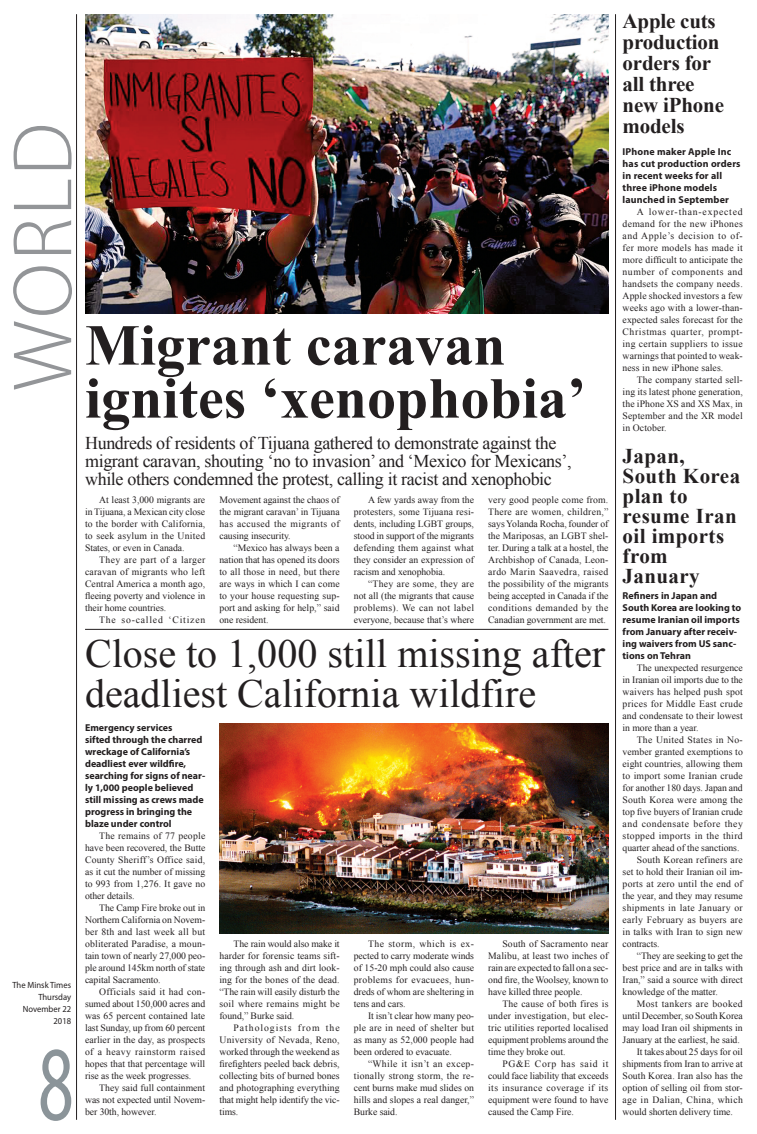
<style>
.page{position:relative;width:757px;height:1134px;background:#fff}
.page>*{position:absolute;margin:0;border:0;box-sizing:border-box;transform-origin:0 0}
.t1{font:semi-condensed 106.8px "Myriad Pro";color:#8b9499;scale:.71 1}
.t2{font:300 semi-condensed 84.8px "Myriad Pro";letter-spacing:.02em;color:#939598;scale:1.09 1}
.ZAGOLOVOK_-_bold{font:700 58px/53px "Times New Roman";color:#231f20}
.ZAGOLOVOK_-_reg{font:40px/40px "Times New Roman";color:#231f20}
.kolonka{font:700 21px/20px "Times New Roman";letter-spacing:.02em;color:#231f20}
.kolonka-2{font:700 21px/21px "Times New Roman";letter-spacing:-.005em;color:#231f20}
.PODZAGOLOVOK{font:18px/18px "Times New Roman";letter-spacing:-.02em;color:#231f20}
.kolonka_-_podzag{font:700 10px/12px "Myriad Pro";color:#231f20}
.t3{font:9.7px/12px "Times New Roman";letter-spacing:-.005em;color:#231f20;text-align:justify}
.t4{font:9.7px "Times New Roman";letter-spacing:.08em;color:#231f20}
.t5{font:9px/12px "Myriad Pro";color:#231f20;text-align:right;scale:.95 1}
</style>
<div class="page">
<hr style="left:76px;top:14px;width:1px;height:1106px;background:#231f20">
<img style="left:219px;top:724px;width:389px;height:209px">
<hr style="left:615px;top:14px;width:1px;height:1106px;background:#231f20">
<img style="left:85px;top:14px;width:523px;height:299px">
<hr style="left:85px;top:629px;width:523px;height:1px;background:#231f20">
<p class="t2" style="left:-3px;top:391px;width:248px;rotate:-90deg">WORLD</p>
<p class="t5" style="left:12px;top:978px;width:63px">The Minsk Times<br>Thursday<br>November 22<br>2018</p>
<p class="t1" style="left:38px;top:1026px;width:52px">8</p>
<p class="ZAGOLOVOK_-_bold" style="left:85px;top:317px;width:503px">Migrant caravan ignites ‘xenophobia’</p>
<p class="PODZAGOLOVOK" style="left:85px;top:434px;width:488px">Hundreds of residents of Tijuana gathered to demonstrate against the migrant caravan, shouting ‘no to invasion’ and ‘Mexico for Mexicans’, while others condemned the protest, calling it racist and xenophobic</p>
<p class="t3" style="left:85px;top:494px;width:122px;text-indent:14px">At least 3,000 migrants are in Tijuana, a Mexican city close to the border with California, to seek asylum in the United States, or even in Canada.</p>
<p class="t3" style="left:85px;top:554px;width:122px;text-indent:14px">They are part of a larger caravan of migrants who left Central America a month ago, fleeing poverty and violence in their home countries.</p>
<p class="t4" style="left:99px;top:614px;width:108px">The so-called ‘Citizen</p>
<p class="t3" style="left:219px;top:494px;width:122px">Movement against the chaos of the migrant caravan’ in Tijuana has accused the migrants of causing insecurity.</p>
<p class="t3" style="left:219px;top:542px;width:122px;text-indent:14px">“Mexico has always been a nation that has opened its doors to all those in need, but there are ways in which I can come to your house requesting sup&shy;port and asking for help,” said one resident.</p>
<p class="t3" style="left:354px;top:494px;width:122px;text-indent:14px">A few yards away from the protesters, some Tijuana resi&shy;dents, including LGBT groups, stood in support of the migrants defending them against what they consider an expression of racism and xenophobia.</p>
<p class="t3" style="left:354px;top:578px;width:122px;text-indent:14px">“They are some, they are not all (the migrants that cause problems). We can not label everyone, because that’s where</p>
<p class="t3" style="left:488px;top:494px;width:122px">very good people come from.<br>There are women, children,” says Yolanda Rocha, founder of the Mariposas, an LGBT shel&shy;ter. During a talk at a hostel, the Archbishop of Canada, Leon&shy;ardo Marin Saavedra, raised the possibility of the migrants being accepted in Canada if the conditions demanded by the Canadian government are met.</p>
<p class="ZAGOLOVOK_-_reg" style="left:85px;top:632px;width:522px">Close to 1,000 still missing after deadliest California wildfire</p>
<p class="kolonka_-_podzag" style="left:85px;top:722px;width:122px">Emergency services<br>sifted through the charred wreckage of California’s deadliest ever wildfire, searching for signs of near&shy;ly 1,000 people believed still missing as crews made progress in bringing the blaze under control</p>
<p class="t3" style="left:85px;top:830px;width:122px;text-indent:14px">The remains of 77 people have been recovered, the Butte County Sheriff’s Office said, as it cut the number of missing to 993 from 1,276. It gave no other details.</p>
<p class="t3" style="left:85px;top:902px;width:122px;text-indent:14px">The Camp Fire broke out in Northern California on Novem&shy;ber 8th and last week all but obliterated Paradise, a moun&shy;tain town of nearly 27,000 peo&shy;ple around 145km north of state capital Sacramento.</p>
<p class="t3" style="left:85px;top:986px;width:122px;text-indent:14px">Officials said it had con&shy;sumed about 150,000 acres and was 65 percent contained late last Sunday, up from 60 percent earlier in the day, as prospects of a heavy rainstorm raised hopes that that percentage will rise as the week progresses.</p>
<p class="t3" style="left:85px;top:1082px;width:122px;text-indent:14px">They said full containment was not expected until Novem&shy;ber 30th, however.</p>
<p class="t3" style="left:219px;top:938px;width:122px;text-indent:14px">The rain would also make it harder for forensic teams sift&shy;ing through ash and dirt look&shy;ing for the bones of the dead. “The rain will easily disturb the soil where remains might be found,” Burke said.</p>
<p class="t3" style="left:219px;top:1022px;width:122px;text-indent:14px">Pathologists from the University of Nevada, Reno, worked through the weekend as firefighters peeled back debris, collecting bits of burned bones and photographing everything that might help identify the vic&shy;tims.</p>
<p class="t3" style="left:354px;top:938px;width:122px;text-indent:14px">The storm, which is ex&shy;pected to carry moderate winds of 15-20 mph could also cause problems for evacuees, hun&shy;dreds of whom are sheltering in tens and cars.</p>
<p class="t3" style="left:354px;top:1010px;width:122px;text-indent:14px">It isn’t clear how many peo&shy;ple are in need of shelter but as many as 52,000 people had been ordered to evacuate.</p>
<p class="t3" style="left:354px;top:1058px;width:122px;text-indent:14px">“While it isn’t an excep&shy;tionally strong storm, the re&shy;cent burns make mud slides on hills and slopes a real danger,” Burke said.</p>
<p class="t3" style="left:488px;top:938px;width:122px;text-indent:14px">South of Sacramento near Malibu, at least two inches of rain are expected to fall on a sec&shy;ond fire, the Woolsey, known to have killed three people.</p>
<p class="t3" style="left:488px;top:998px;width:122px;text-indent:14px">The cause of both fires is under investigation, but elec&shy;tric utilities reported localised equipment problems around the time they broke out.</p>
<p class="t3" style="left:488px;top:1058px;width:122px;text-indent:14px">PG&amp;E Corp has said it could face liability that exceeds its insurance coverage if its equipment were found to have caused the Camp Fire.</p>
<p class="kolonka-2" style="left:622px;top:10px;width:103px">Apple cuts production orders for all three new iPhone models</p>
<p class="kolonka_-_podzag" style="left:622px;top:146px;width:120px">IPhone maker Apple Inc has cut production orders in recent weeks for all three iPhone models launched in September</p>
<p class="t3" style="left:622px;top:206px;width:122px;text-indent:14px">A lower-than-expected demand for the new iPhones and Apple’s decision to of&shy;fer more models has made it more difficult to anticipate the number of components and handsets the company needs.<br>Apple shocked investors a few weeks ago with a lower-than&shy;expected sales forecast for the Christmas quarter, prompt&shy;ing certain suppliers to issue warnings that pointed to weak&shy;ness in new iPhone sales.</p>
<p class="t3" style="left:622px;top:374px;width:122px;text-indent:14px">The company started sell&shy;ing its latest phone generation, the iPhone XS and XS Max, in September and the XR model in October.</p>
<p class="kolonka" style="left:622px;top:445px;width:119px">Japan,<br>South Korea plan to resume Iran oil imports from<br>January</p>
<p class="kolonka_-_podzag" style="left:622px;top:590px;width:120px">Refiners in Japan and<br>South Korea are looking to resume Iranian oil imports from January after receiv&shy;ing waivers from US sanc&shy;tions on Tehran</p>
<p class="t3" style="left:622px;top:662px;width:122px;text-indent:14px">The unexpected resurgence in Iranian oil imports due to the waivers has helped push spot prices for Middle East crude and condensate to their lowest in more than a year.</p>
<p class="t3" style="left:622px;top:734px;width:122px;text-indent:14px">The United States in No&shy;vember granted exemptions to eight countries, allowing them to import some Iranian crude for another 180 days. Japan and South Korea were among the top five buyers of Iranian crude and condensate before they stopped imports in the third quarter ahead of the sanctions.</p>
<p class="t3" style="left:622px;top:854px;width:122px;text-indent:14px">South Korean refiners are set to hold their Iranian oil im&shy;ports at zero until the end of the year, and they may resume shipments in late January or early February as buyers are in talks with Iran to sign new contracts.</p>
<p class="t3" style="left:622px;top:950px;width:122px;text-indent:14px">“They are seeking to get the best price and are in talks with Iran,” said a source with direct knowledge of the matter.</p>
<p class="t3" style="left:622px;top:998px;width:122px;text-indent:14px">Most tankers are booked until December, so South Korea may load Iran oil shipments in January at the earliest, he said.</p>
<p class="t3" style="left:622px;top:1046px;width:122px;text-indent:14px">It takes about 25 days for oil shipments from Iran to arrive at South Korea. Iran also has the option of selling oil from stor&shy;age in Dalian, China, which would shorten delivery time.</p>
</div>
